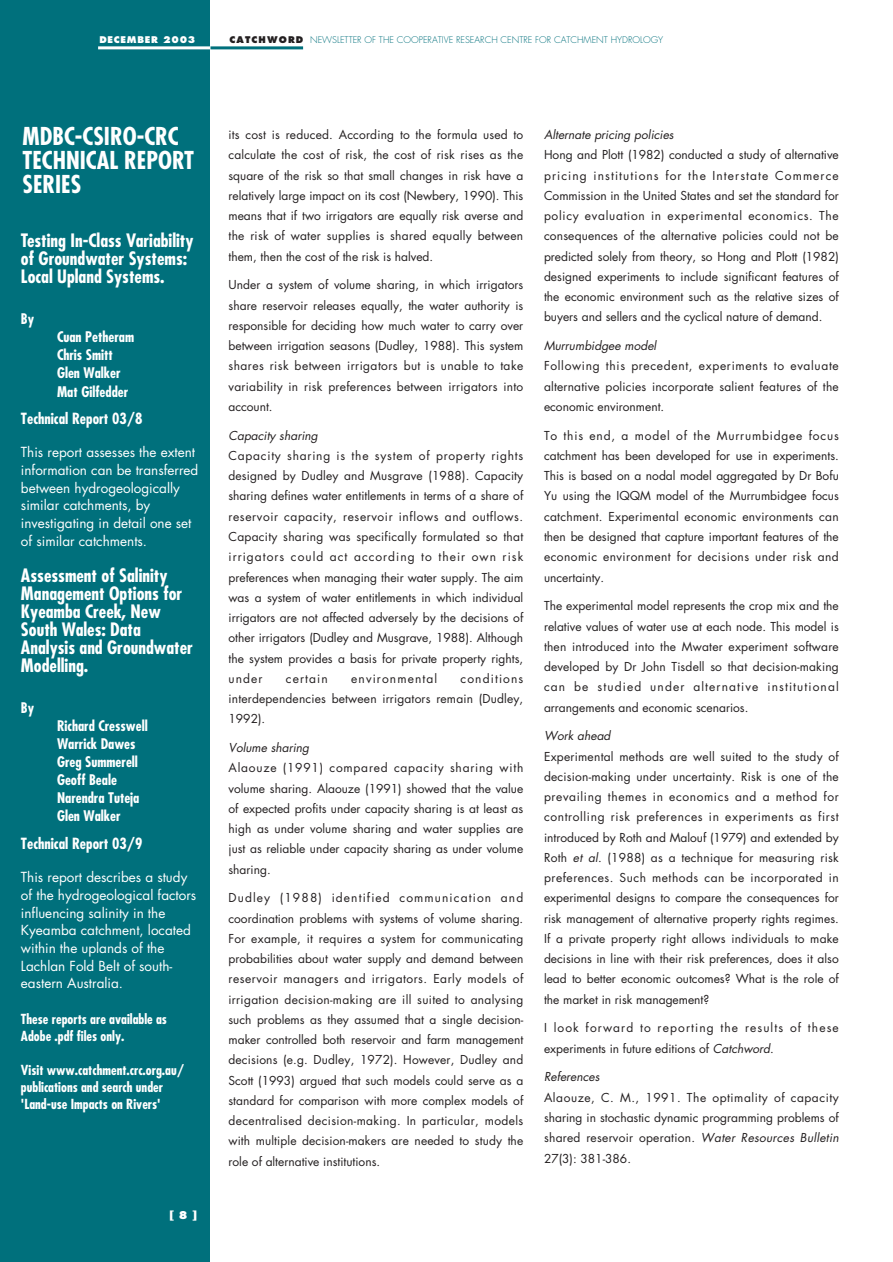
<style>
.page{position:relative;width:893px;height:1262px;background:#fff}
.page>*{position:absolute;margin:0;border:0;box-sizing:border-box;transform-origin:0 0}
.t1{font:700 condensed 24px/24px "Futura";color:#fff}
.t2{font:700 condensed 18px/18px "Futura";color:#fff}
.t3{font:700 condensed 15px "Futura";color:#fff}
.t4{font:700 condensed 14.25px/18px "Futura";color:#fff}
.t5{font:13.5px/17.7px "Futura";color:#fff}
.t6{font:700 condensed 13.5px/17.1px "Futura";color:#fff}
.t7{font:12px/20.2px "Futura";color:#231f20;text-align:justify}
.t8{font:12px/20.2px "Futura";letter-spacing:.09em;color:#231f20}
.t9{font:italic 12px "Futura";color:#231f20}
.t10{font:800 10.5px "Futura";color:#fff}
.t11{font:300 9px "Futura";color:#00707c}
.t12{font:800 9px "Futura";letter-spacing:.085em;color:#fff}
.s1{font-weight:800;color:#231f20}
.s2{font-style:italic}
</style>
<div class="page">
<div style="left:0;top:0;width:209px;height:1261px;background:#00707c"></div>
<hr style="left:98px;top:46px;width:114px;height:3px;background:#fff">
<hr style="left:210px;top:46px;width:93px;height:3px;background:#00707c">
<p class="t12" style="left:99px;top:36px;width:98px">DECEMBER 2003</p>
<p class="t11" style="left:229px;top:36px;width:435px"><span class="s1">CATCHWORD</span> NEWSLETTER OF THE COOPERATIVE RESEARCH CENTRE FOR CATCHMENT HYDROLOGY</p>
<h1 class="t1" style="left:22px;top:127px;width:173px">MDBC-CSIRO-CRC<br>TECHNICAL REPORT<br>SERIES</h1>
<h2 class="t2" style="left:21px;top:233px;width:174px">Testing In-Class Variability of Groundwater Systems:<br>Local Upland Systems.</h2>
<p class="t4" style="left:21px;top:311px;width:15px">By</p>
<p class="t4" style="left:57px;top:329px;width:79px">Cuan Petheram<br>Chris Smitt<br>Glen Walker<br>Mat Gilfedder</p>
<p class="t3" style="left:21px;top:412px;width:123px">Technical Report 03/8</p>
<p class="t5" style="left:21px;top:444px;width:179px">This report assesses the extent information can be transferred between hydrogeologically similar catchments, by investigating in detail one set of similar catchments.</p>
<h2 class="t2" style="left:21px;top:567px;width:173px">Assessment of Salinity<br>Management Options for<br>Kyeamba Creek, New<br>South Wales: Data<br>Analysis and Groundwater<br>Modelling.</h2>
<p class="t4" style="left:21px;top:700px;width:15px">By</p>
<p class="t4" style="left:57px;top:718px;width:92px">Richard Cresswell<br>Warrick Dawes<br>Greg Summerell<br>Geoff Beale<br>Narendra Tuteja<br>Glen Walker</p>
<p class="t3" style="left:21px;top:837px;width:123px">Technical Report 03/9</p>
<p class="t5" style="left:21px;top:869px;width:177px">This report describes a study of the hydrogeological factors influencing salinity in the<br>Kyeamba catchment, located within the uplands of the<br>Lachlan Fold Belt of south&shy;eastern Australia.</p>
<p class="t6" style="left:21px;top:1011px;width:147px">These reports are available as<br>Adobe .pdf files only.</p>
<p class="t6" style="left:21px;top:1062px;width:165px">Visit www.catchment.crc.org.au/ publications and search under 'Land-use Impacts on Rivers'</p>
<p class="t10" style="left:170px;top:1210px;width:29px">[ 8 ]</p>
<p class="t7" style="left:228px;top:125px;width:296px">its cost is reduced. According to the formula used to calculate the cost of risk, the cost of risk rises as the square of the risk so that small changes in risk have a relatively large impact on its cost (Newbery, 1990). This means that if two irrigators are equally risk averse and the risk of water supplies is shared equally between them, then the cost of the risk is halved.</p>
<p class="t7" style="left:228px;top:276px;width:296px">Under a system of volume sharing, in which irrigators share reservoir releases equally, the water authority is responsible for deciding how much water to carry over between irrigation seasons (Dudley, 1988). This system shares risk between irrigators but is unable to take variability in risk preferences between irrigators into account.</p>
<p class="t9" style="left:228px;top:430px;width:91px">Capacity sharing</p>
<p class="t7" style="left:228px;top:446px;width:296px">Capacity sharing is the system of property rights designed by Dudley and Musgrave (1988). Capacity sharing defines water entitlements in terms of a share of reservoir capacity, reservoir inflows and outflows.<br>Capacity sharing was specifically formulated so that irrigators could act according to their own risk preferences when managing their water supply. The aim was a system of water entitlements in which individual irrigators are not affected adversely by the decisions of other irrigators (Dudley and Musgrave, 1988). Although the system provides a basis for private property rights, under</p>
<p class="t7" style="left:228px;top:669px;width:296px;text-indent:232px">conditions interdependencies between irrigators remain (Dudley, 1992).</p>
<p class="t9" style="left:228px;top:742px;width:82px">Volume sharing</p>
<p class="t7" style="left:228px;top:759px;width:296px">Alaouze (1991) compared capacity sharing with volume sharing. Alaouze (1991) showed that the value of expected profits under capacity sharing is at least as high as under volume sharing and water supplies are just as reliable under capacity sharing as under volume sharing.</p>
<p class="t7" style="left:228px;top:889px;width:296px">Dudley (1988) identified communication and coordination problems with systems of volume sharing.<br>For example, it requires a system for communicating probabilities about water supply and demand between reservoir managers and irrigators. Early models of irrigation decision-making are ill suited to analysing such problems as they assumed that a single decision&shy;maker controlled both reservoir and farm management decisions (e.g. Dudley, 1972). However, Dudley and Scott (1993) argued that such models could serve as a standard for comparison with more complex models of decentralised decision-making. In particular, models with multiple decision-makers are needed to study the role of alternative institutions.</p>
<p class="t8" style="left:286px;top:669px;width:43px">certain</p>
<p class="t8" style="left:351px;top:669px;width:87px">environmental</p>
<p class="t9" style="left:544px;top:129px;width:131px">Alternate pricing policies</p>
<p class="t7" style="left:544px;top:146px;width:296px">Hong and Plott (1982) conducted a study of alternative pricing institutions for the Interstate Commerce Commission in the United States and set the standard for policy evaluation in experimental economics. The consequences of the alternative policies could not be predicted solely from theory, so Hong and Plott (1982) designed experiments to include significant features of the economic environment such as the relative sizes of buyers and sellers and the cyclical nature of demand.</p>
<p class="t9" style="left:544px;top:340px;width:114px">Murrumbidgee model</p>
<p class="t7" style="left:544px;top:357px;width:296px">Following this precedent, experiments to evaluate alternative policies incorporate salient features of the economic environment.</p>
<p class="t7" style="left:544px;top:426px;width:296px">To this end, a model of the Murrumbidgee focus catchment has been developed for use in experiments.<br>This is based on a nodal model aggregated by Dr Bofu Yu using the IQQM model of the Murrumbidgee focus catchment. Experimental economic environments can then be designed that capture important features of the economic environment for decisions under risk and uncertainty.</p>
<p class="t7" style="left:544px;top:597px;width:296px">The experimental model represents the crop mix and the relative values of water use at each node. This model is then introduced into the Mwater experiment software developed by Dr John Tisdell so that decision-making can be studied under alternative institutional arrangements and economic scenarios.</p>
<p class="t9" style="left:544px;top:730px;width:68px">Work ahead</p>
<p class="t7" style="left:544px;top:747px;width:296px">Experimental methods are well suited to the study of decision-making under uncertainty. Risk is one of the prevailing themes in economics and a method for controlling risk preferences in experiments as first introduced by Roth and Malouf (1979) and extended by Roth <span class="s2">et al</span>. (1988) as a technique for measuring risk preferences. Such methods can be incorporated in experimental designs to compare the consequences for risk management of alternative property rights regimes.<br>If a private property right allows individuals to make decisions in line with their risk preferences, does it also lead to better economic outcomes? What is the role of the market in risk management?</p>
<p class="t8" style="left:544px;top:1019px;width:296px">I look forward to reporting the results of these experiments in future editions of <span class="s2">Catchword</span>.</p>
<p class="t9" style="left:544px;top:1071px;width:57px">References</p>
<p class="t7" style="left:544px;top:1088px;width:296px">Alaouze, C. M., 1991. The optimality of capacity sharing in stochastic dynamic programming problems of shared reservoir operation. <span class="s2">Water Resources Bulletin </span>27(3): 381-386.</p>
</div>
